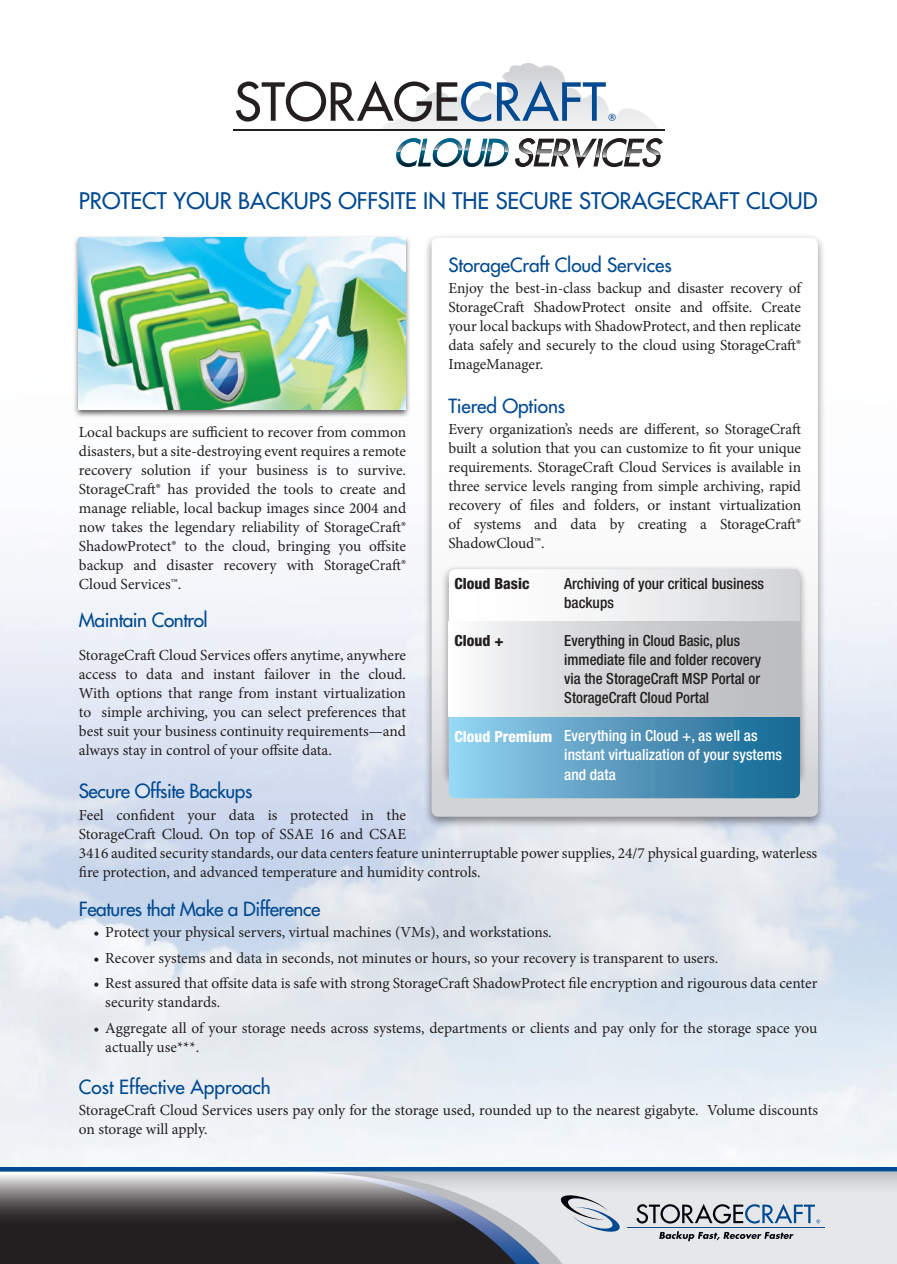
<style>
.page{position:relative;width:897px;height:1264px;background:#fff}
.page>*{position:absolute;margin:0;border:0;box-sizing:border-box;transform-origin:0 0}
.t1{font:22.35px "Futura";color:#014990}
.t2{font:19.05px "Futura";letter-spacing:-.025em;color:#014990}
.t3{font:19.05px "Futura";letter-spacing:-.005em;color:#014990}
.t4{font:15.45px/19px "Minion Pro";letter-spacing:-.005em;color:#231f20;text-align:justify}
.t5{font:500 condensed 15.45px/19px "Helvetica Neue";color:#231f20}
.t6{font:500 condensed 15.45px/19px "Helvetica Neue";color:#fff}
.t7{font:800 condensed 15.45px "Helvetica Neue";color:#231f20}
.t8{font:800 condensed 15.45px "Helvetica Neue";color:#fff}
</style>
<div class="page">
<img style="left:0;top:111px;width:896px;height:1056px">
<div style="left:0;top:1171px;width:896px;height:93px;background:#231f20"></div>
<hr style="left:0;top:1167px;width:896px;height:4px;background:#014990">
<svg style="left:0;top:1171px;width:896px;height:46px;background:#87888b"></svg>
<svg style="left:279px;top:1172px;width:24px;height:45px"></svg>
<svg style="left:303px;top:1172px;width:22px;height:45px"></svg>
<svg style="left:325px;top:1172px;width:571px;height:92px"></svg>
<svg style="left:559px;top:1194px;width:62px;height:39px;background:#c2c9d1"></svg>
<svg style="left:636px;top:1203px;width:184px;height:20px;background:#a2acb7"></svg>
<svg style="left:659px;top:1231px;width:134px;height:10px"></svg>
<hr style="left:627px;top:1227px;width:197px;height:1px;background:#014990">
<div style="left:423px;top:233px;width:403px;height:595px;background:#231f20;opacity:.5"></div>
<svg style="left:431px;top:238px;width:386px;height:578px"></svg>
<hr style="left:233px;top:129px;width:431px;height:1px;background:#231f20">
<svg style="left:236px;top:63px;width:423px;height:66px"></svg>
<svg style="left:395px;top:138px;width:114px;height:29px"></svg>
<img style="left:487px;top:139px;width:21px;height:11px">
<img style="left:396px;top:152px;width:20px;height:15px">
<img style="left:418px;top:150px;width:12px;height:16px">
<img style="left:432px;top:150px;width:76px;height:17px">
<svg style="left:515px;top:138px;width:147px;height:31px"></svg>
<img style="left:518px;top:138px;width:52px;height:18px">
<img style="left:572px;top:138px;width:72px;height:19px">
<img style="left:646px;top:138px;width:16px;height:17px">
<div style="left:440px;top:564px;width:367px;height:224px;background:#231f20;opacity:.5"></div>
<svg style="left:449px;top:569px;width:351px;height:52px"></svg>
<svg style="left:449px;top:716px;width:351px;height:82px;background:#579bbf"></svg>
<div style="left:449px;top:621px;width:351px;height:95px;background:linear-gradient(to right,#f5f6f7,#b3b4b7)"></div>
<div style="left:73px;top:235px;width:337px;height:183px;background:#231f20;opacity:.7"></div>
<img style="left:79px;top:238px;width:326px;height:172px">
<h1 class="t1" style="left:79px;top:187px;width:740px">PROTECT YOUR BACKUPS OFFSITE IN THE SECURE STORAGECRAFT CLOUD</h1>
<p class="t3" style="left:448px;top:253px;width:225px">StorageCraft Cloud Services</p>
<p class="t4" style="left:448px;top:279px;width:354px">Enjoy the best-in-class backup and disaster recovery of StorageCraft ShadowProtect onsite and offsite. Create your local backups with ShadowProtect, and then replicate data safely and securely to the cloud using StorageCraft® ImageManager.</p>
<p class="t3" style="left:448px;top:394px;width:118px">Tiered Options</p>
<p class="t4" style="left:448px;top:419px;width:354px">Every organization’s needs are different, so StorageCraft built a solution that you can customize to fit your unique requirements. StorageCraft Cloud Services is available in three service levels ranging from simple archiving, rapid recovery of files and folders, or instant virtualization of systems and data by creating a StorageCraft® ShadowCloud™.</p>
<p class="t4" style="left:79px;top:422px;width:329px">Local backups are sufficient to recover from common disasters, but a site-destroying event requires a remote recovery solution if your business is to survive.<br>StorageCraft® has provided the tools to create and manage reliable, local backup images since 2004 and now takes the legendary reliability of StorageCraft® ShadowProtect® to the cloud, bringing you offsite backup and disaster recovery with StorageCraft® Cloud Services™.</p>
<p class="t2" style="left:79px;top:608px;width:130px">Maintain Control</p>
<p class="t4" style="left:79px;top:645px;width:329px">StorageCraft Cloud Services offers anytime, anywhere access to data and instant failover in the cloud.<br>With options that range from instant virtualization to simple archiving, you can select preferences that best suit your business continuity requirements—and always stay in control of your offsite data.</p>
<p class="t2" style="left:79px;top:779px;width:175px">Secure Offsite Backups</p>
<p class="t4" style="left:79px;top:805px;width:739px;text-align:left">Feel confident your data is protected in the<br>StorageCraft Cloud. On top of SSAE 16 and CSAE<br>3416 audited security standards, our data centers feature uninterruptable power supplies, 24/7 physical guarding, waterless fire protection, and advanced temperature and humidity controls.</p>
<p class="t2" style="left:79px;top:897px;width:243px">Features that Make a Difference</p>
<p class="t4" style="left:93px;top:922px;width:459px">• Protect your physical servers, virtual machines (VMs), and workstations.</p>
<p class="t4" style="left:93px;top:948px;width:626px">• Recover systems and data in seconds, not minutes or hours, so your recovery is transparent to users.</p>
<p class="t4" style="left:105px;top:974px;width:713px;text-indent:-12px">• Rest assured that offsite data is safe with strong StorageCraft ShadowProtect file encryption and rigourous data center security standards.</p>
<p class="t4" style="left:105px;top:1018px;width:713px;text-indent:-12px">• Aggregate all of your storage needs across systems, departments or clients and pay only for the storage space you actually use***.</p>
<p class="t3" style="left:79px;top:1074px;width:193px">Cost Effective Approach</p>
<p class="t4" style="left:79px;top:1100px;width:740px">StorageCraft Cloud Services users pay only for the storage used, rounded up to the nearest gigabyte. Volume discounts on storage will apply.</p>
<p class="t5" style="left:564px;top:574px;width:201px">Archiving of your critical business backups</p>
<p class="t5" style="left:564px;top:631px;width:198px">Everything in Cloud Basic, plus immediate file and folder recovery via the StorageCraft MSP Portal or<br>StorageCraft Cloud Portal</p>
<p class="t6" style="left:564px;top:726px;width:219px">Everything in Cloud +, as well as instant virtualization of your systems and data</p>
<p class="t7" style="left:454px;top:574px;width:76px">Cloud Basic</p>
<p class="t7" style="left:454px;top:631px;width:51px">Cloud +</p>
<p class="t8" style="left:454px;top:726px;width:99px">Cloud Premium</p>
</div>
